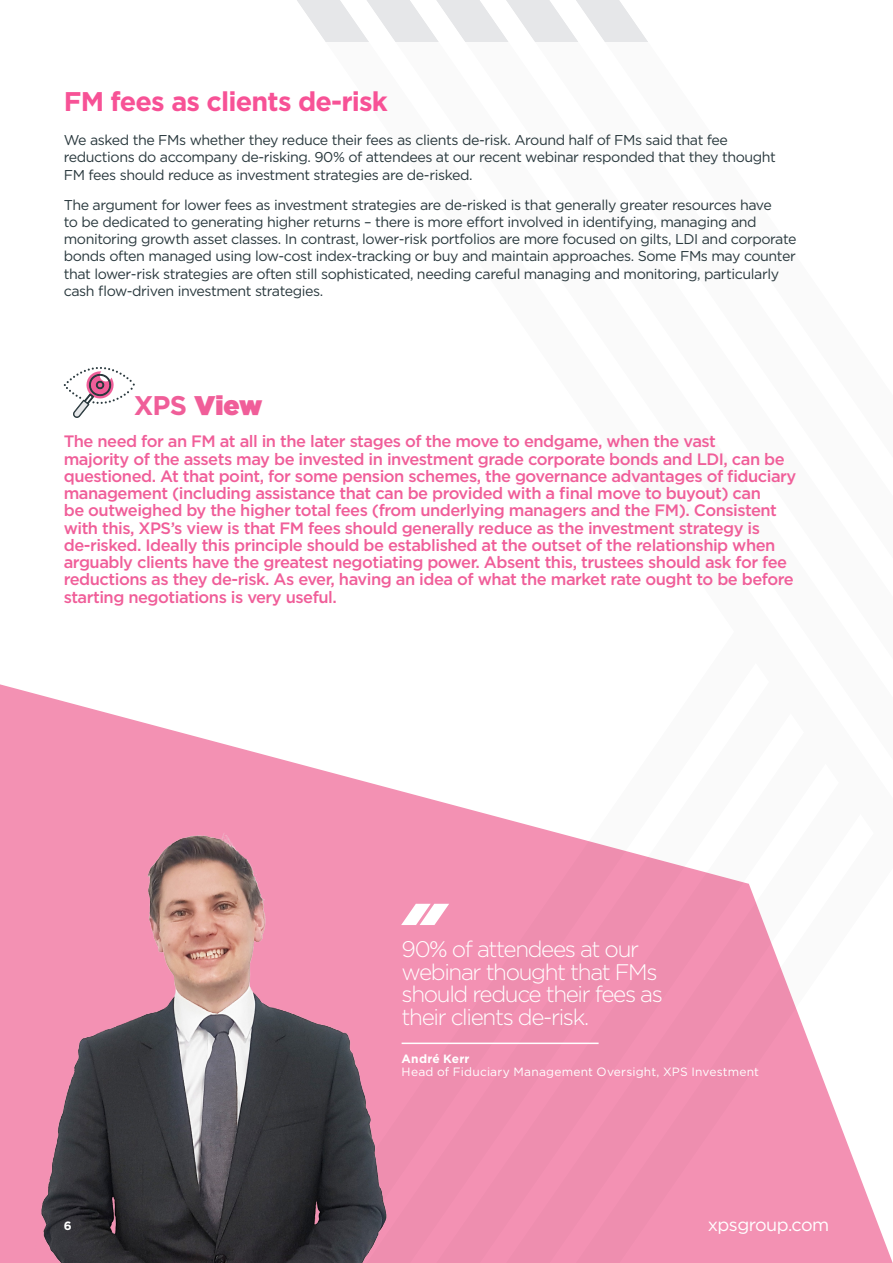
<style>
.page{position:relative;width:893px;height:1263px;background:#fff}
.page>*{position:absolute;margin:0;border:0;box-sizing:border-box;transform-origin:0 0}
.FM_heading_1{font:700 27px "Gotham";letter-spacing:-.03em;color:#f75296}
._04_Heading_1{font:900 27px "Gotham";color:#f05e99}
.BN_Quote{font:300 22.5px/22.5px "Gotham";letter-spacing:-.06em;color:#fff}
.t1{font:18px "Gotham";letter-spacing:-.03em;color:#fff}
.BN_Body{font:500 16.5px/17.2px "Gotham";letter-spacing:-.03em;color:#f05e99}
.BN_Body-2{font:14.25px/17.2px "Gotham";letter-spacing:-.03em;color:#2a393e}
._03_Report_body{font:12px "Gotham";letter-spacing:.02em;color:#fff}
._08_Quote{font:700 12px "Gotham";letter-spacing:.02em;color:#fff}
.s1{font-weight:700}
</style>
<div class="page">
<svg style="left:576px;top:0;width:72px;height:42px;fill:#e6e7e9"></svg>
<svg style="left:0;top:684px;width:893px;height:579px;fill:#f391b3"></svg>
<svg style="left:401px;top:904px;width:48px;height:21px"></svg>
<hr style="left:402px;top:1042px;width:197px;height:2px;background:#fff">
<img style="left:23px;top:825px;width:370px;height:438px">
<svg style="left:64px;top:367px;width:71px;height:51px"></svg>
<p class="FM_heading_1" style="left:64px;top:83px;width:326px">FM fees as clients de-risk</p>
<p class="BN_Body-2" style="left:64px;top:131px;width:714px">We asked the FMs whether they reduce their fees as clients de-risk. Around half of FMs said that fee reductions do accompany de-risking. 90% of attendees at our recent webinar responded that they thought<br>FM fees should reduce as investment strategies are de-risked.</p>
<p class="BN_Body-2" style="left:64px;top:196px;width:734px">The argument for lower fees as investment strategies are de-risked is that generally greater resources have<br>to be dedicated to generating higher returns – there is more effort involved in identifying, managing and monitoring growth asset classes. In contrast, lower-risk portfolios are more focused on gilts, LDI and corporate bonds often managed using low-cost index-tracking or buy and maintain approaches. Some FMs may counter that lower-risk strategies are often still sophisticated, needing careful managing and monitoring, particularly cash flow-driven investment strategies.</p>
<p class="_04_Heading_1" style="left:134px;top:386px;width:130px"><span class="s1">XPS</span> View</p>
<p class="BN_Body" style="left:64px;top:433px;width:734px">The need for an FM at all in the later stages of the move to endgame, when the vast<br>majority of the assets may be invested in investment grade corporate bonds and LDI, can be questioned. At that point, for some pension schemes, the governance advantages of fiduciary management (including assistance that can be provided with a final move to buyout) can<br>be outweighed by the higher total fees (from underlying managers and the FM). Consistent with this, XPS’s view is that FM fees should generally reduce as the investment strategy is de-risked. Ideally this principle should be established at the outset of the relationship when arguably clients have the greatest negotiating power. Absent this, trustees should ask for fee reductions as they de-risk. As ever, having an idea of what the market rate ought to be before starting negotiations is very useful.</p>
<p class="BN_Quote" style="left:402px;top:937px;width:263px">90% of attendees at our webinar thought that FMs should reduce their fees as their clients de-risk.</p>
<p class="_08_Quote" style="left:64px;top:1218px;width:9px">6</p>
<p class="_08_Quote" style="left:402px;top:1051px;width:70px">André Kerr</p>
<p class="_03_Report_body" style="left:402px;top:1064px;width:359px">Head of Fiduciary Management Oversight, XPS Investment</p>
<p class="t1" style="left:708px;top:1213px;width:123px">xpsgroup.com</p>
</div>
